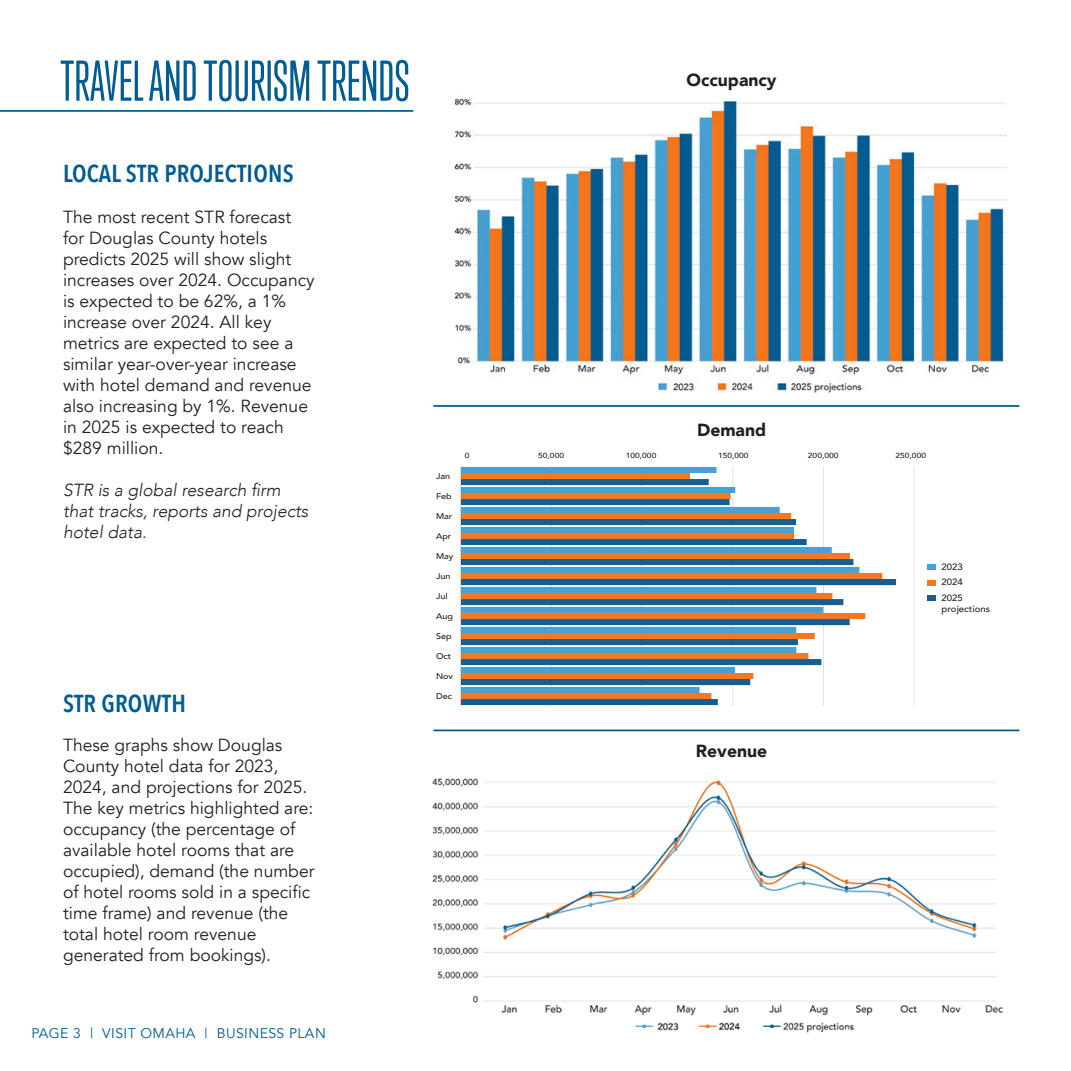
<style>
.page{position:relative;width:1071px;height:1071px;background:#fff}
.page>*{position:absolute;margin:0;border:0;box-sizing:border-box;transform-origin:0 0}
.t1{font:52.5px "Trump Soft Pro";color:#005c91}
.t2{font:600 24.5px "Avenir Next Condensed";letter-spacing:.01em;color:#005c91}
.t3{font:17.5px/21px "Avenir";color:#231f20}
.t4{font:italic 300 17.5px/21px "Avenir";color:#231f20}
.t5{font:900 17.5px "Avenir";color:#231f20}
.t6{font:900 16.28px "Avenir";letter-spacing:-.005em;color:#211e1e;scale:1.06 1}
.t7{font:14px "Avenir";letter-spacing:.03em;color:#005c91}
.t8{font:500 9.1px/15.8px "Avenir";letter-spacing:.005em;color:#231f20;text-align:justify;scale:1.05 1}
.t9{font:500 9.1px "Avenir";color:#211e1e;scale:1.05 1}
.t10{font:500 8.22px "Avenir";color:#211e1e;scale:1.1 1}
.t11{font:500 7.35px "Avenir";letter-spacing:.005em;color:#211e1e;scale:1.15 1}
.s1{color:#211e1e}
</style>
<div class="page">
<img style="left:454px;top:98px;width:566px;height:309px">
<hr style="left:914px;top:466px;width:1px;height:240px;background:#d9d9d8">
<hr style="left:823px;top:466px;width:1px;height:240px;background:#d9d9d8">
<hr style="left:732px;top:466px;width:1px;height:240px;background:#d9d9d8">
<hr style="left:642px;top:466px;width:1px;height:240px;background:#d9d9d8">
<hr style="left:551px;top:466px;width:1px;height:240px;background:#d9d9d8">
<svg style="left:462px;top:467px;width:362px;height:6px;fill:#47a1d2"></svg>
<svg style="left:462px;top:473px;width:362px;height:6px;fill:#f47823"></svg>
<svg style="left:462px;top:479px;width:434px;height:226px"></svg>
<hr style="left:461px;top:466px;width:1px;height:240px;background:#d9d9d8">
<div style="left:927px;top:564px;width:9px;height:6px;background:#47a1d2"></div>
<div style="left:927px;top:580px;width:9px;height:5px;background:#f47823"></div>
<div style="left:927px;top:596px;width:9px;height:5px;background:#145e92"></div>
<hr style="left:433px;top:405px;width:586px;height:2px;background:#005c91">
<hr style="left:433px;top:730px;width:586px;height:1px;background:#005c91">
<img style="left:432px;top:778px;width:571px;height:255px">
<hr style="left:0;top:110px;width:413px;height:2px;background:#005c91">
<p class="t1" style="left:60px;top:51px;width:351px">TRAVEL AND TOURISM TRENDS</p>
<p class="t2" style="left:63px;top:152px;width:232px">LOCAL STR PROJECTIONS</p>
<p class="t3" style="left:63px;top:207px;width:230px">The most recent STR forecast for Douglas County hotels predicts 2025 will show slight</p>
<p class="t3" style="left:63px;top:270px;width:253px">increases over 2024. Occupancy is expected to be 62%, a 1% increase over 2024. All key</p>
<p class="t3" style="left:63px;top:333px;width:250px">metrics are expected to see a similar year-over-year increase with hotel demand and revenue</p>
<p class="t3" style="left:63px;top:396px;width:247px">also increasing by 1%. Revenue in 2025 is expected to reach $289 million.</p>
<p class="t4" style="left:63px;top:480px;width:247px">STR is a global research firm that tracks, reports and projects hotel data.</p>
<p class="t2" style="left:63px;top:683px;width:124px">STR GROWTH</p>
<p class="t3" style="left:63px;top:735px;width:252px">These graphs show Douglas<br>County hotel data for 2023,<br>2024, and projections for 2025.<br>The key metrics highlighted are: occupancy (the percentage of available hotel rooms that are</p>
<p class="t3" style="left:63px;top:861px;width:253px">occupied), demand (the number of hotel rooms sold in a specific time frame) and revenue (the</p>
<p class="t3" style="left:63px;top:924px;width:210px">total hotel room revenue generated from bookings).</p>
<p class="t7" style="left:32px;top:1025px;width:296px">PAGE 3 | VISIT OMAHA | BUSINESS PLAN</p>
<p class="t5" style="left:687px;top:64px;width:92px">Occupancy</p>
<p class="t10" style="left:436px;top:469px;width:14px">Jan</p>
<p class="t10" style="left:436px;top:489px;width:16px">Feb</p>
<p class="t10" style="left:436px;top:509px;width:16px">Mar</p>
<p class="t10" style="left:436px;top:529px;width:15px">Apr</p>
<p class="t10" style="left:436px;top:549px;width:17px">May</p>
<p class="t10" style="left:436px;top:569px;width:15px">Jun</p>
<p class="t10" style="left:436px;top:589px;width:12px">Jul</p>
<p class="t10" style="left:436px;top:609px;width:17px">Aug</p>
<p class="t10" style="left:436px;top:629px;width:16px">Sep</p>
<p class="t10" style="left:436px;top:649px;width:15px">Oct</p>
<p class="t10" style="left:436px;top:669px;width:17px">Nov</p>
<p class="t10" style="left:436px;top:689px;width:16px">Dec</p>
<p class="t5" style="left:697px;top:415px;width:71px">Demand</p>
<p class="t6" style="left:683px;top:418px;width:65px">Demand</p>
<p class="t11" style="left:465px;top:449px;width:6px">0</p>
<p class="t11" style="left:538px;top:449px;width:24px">50,000</p>
<p class="t11" style="left:626px;top:449px;width:28px">100,000</p>
<p class="t11" style="left:718px;top:449px;width:28px">150,000</p>
<p class="t11" style="left:808px;top:449px;width:28px">200,000</p>
<p class="t11" style="left:895px;top:449px;width:28px">250,000</p>
<p class="t8" style="left:942px;top:558px;width:22px">2023<br>2024<br><span class="s1">2025</span></p>
<p class="t9" style="left:942px;top:601px;width:48px">projections</p>
<p class="t5" style="left:696px;top:736px;width:73px">Revenue</p>
</div>
